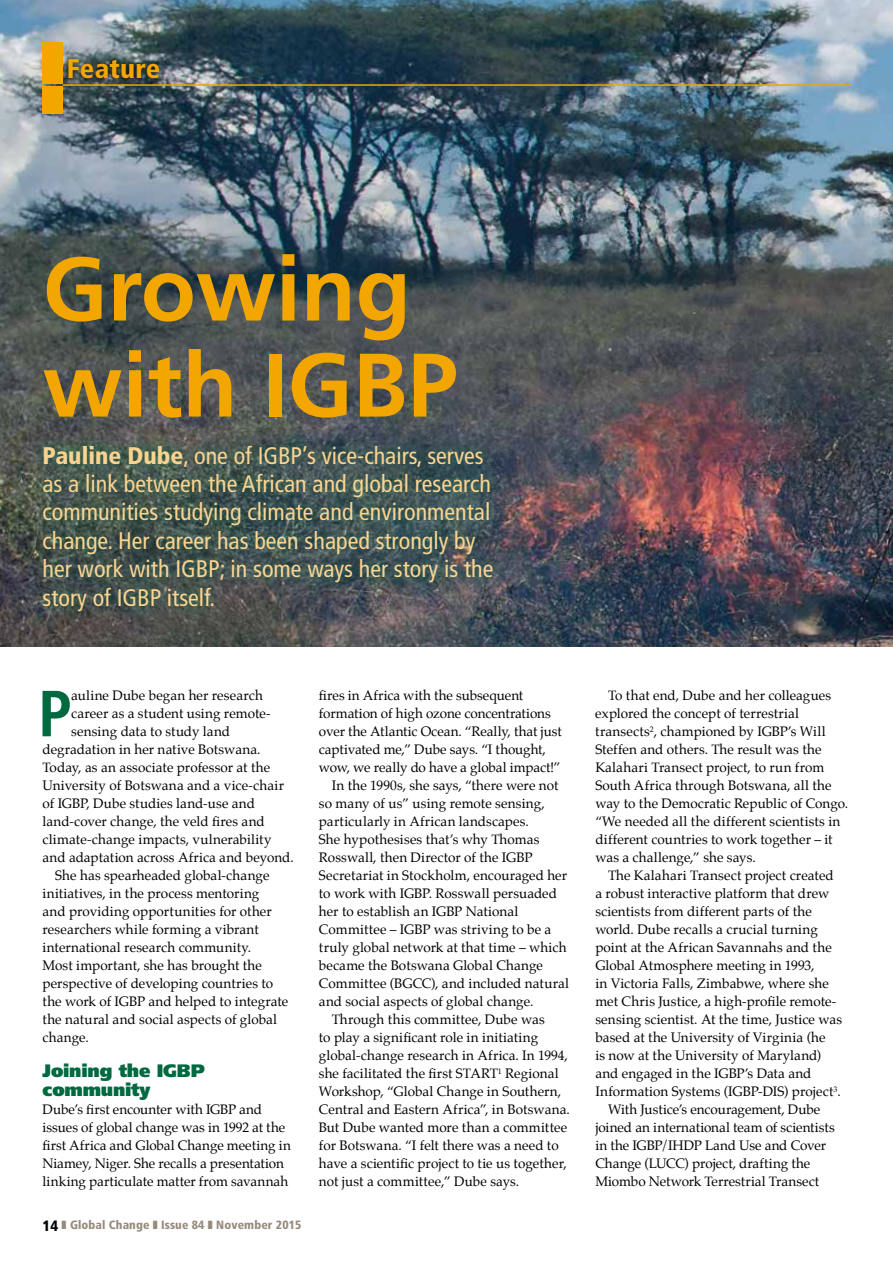
<style>
.page{position:relative;width:893px;height:1263px;background:#fff}
.page>*{position:absolute;margin:0;border:0;box-sizing:border-box;transform-origin:0 0}
.t1{font:700 90px/96px "Frutiger LT Std";color:#f3a500}
.t2{font:700 condensed 65.1px "Frutiger LT Std";color:#006940}
.t3{font:900 condensed 27px "Frutiger LT Std";letter-spacing:.01em;color:#f3a500}
.t4{font:condensed 24px/28.5px "Frutiger LT Std";color:#fbd391}
.t5{font:900 18px/19.5px "Frutiger LT Std";letter-spacing:-.01em;color:#006940}
.t6{font:13.5px/18px "Palatino";letter-spacing:.005em;color:#000}
.t7{font:13.5px "Palatino";letter-spacing:-.015em;color:#000}
.t8{font:900 condensed 12px "Frutiger LT Std";letter-spacing:.01em;color:#968a7c}
.s1{font-weight:900}
.s2{font-size:15px;color:#000}
</style>
<div class="page">
<img style="left:0;top:0;width:893px;height:646px">
<svg style="left:28px;top:430px;width:479px;height:195px;background:#445453"></svg>
<div style="left:64px;top:55px;width:100px;height:28px;background:#000;opacity:.94"></div>
<hr style="left:63px;top:84px;width:787px;height:2px;background:#f3a500">
<div style="left:43px;top:43px;width:20px;height:41px;background:#f3a500"></div>
<div style="left:43px;top:86px;width:20px;height:28px;background:#f3a500"></div>
<h3 class="t3" style="left:67px;top:53px;width:95px">Feature</h3>
<h1 class="t1" style="left:43px;top:242px;width:417px">Growing with IGBP</h1>
<p class="t4" style="left:43px;top:441px;width:452px"><span class="s1">Pauline Dube</span>, one of IGBP’s vice-chairs, serves as a link between the African and global research communities studying climate and environmental change. Her career has been shaped strongly by her work with IGBP; in some ways her story is the story of IGBP itself.</p>
<h2 class="t2" style="left:38px;top:675px;width:35px">P</h2>
<p class="t6" style="left:71px;top:687px;width:193px">auline Dube began her research</p>
<p class="t6" style="left:71px;top:705px;width:201px">career as a student using remote-</p>
<p class="t6" style="left:71px;top:723px;width:160px">sensing data to study land</p>
<p class="t6" style="left:43px;top:741px;width:220px">degradation in her native Botswana.</p>
<p class="t6" style="left:43px;top:759px;width:229px">Today, as an associate professor at the</p>
<p class="t6" style="left:43px;top:777px;width:243px">University of Botswana and a vice-chair</p>
<p class="t6" style="left:43px;top:795px;width:214px">of IGBP, Dube studies land-use and</p>
<p class="t6" style="left:43px;top:813px;width:224px">land-cover change, the veld fires and</p>
<p class="t6" style="left:43px;top:831px;width:231px">climate-change impacts, vulnerability</p>
<p class="t6" style="left:43px;top:849px;width:253px">and adaptation across Africa and beyond.</p>
<p class="t6" style="left:55px;top:867px;width:216px">She has spearheaded global-change</p>
<p class="t6" style="left:43px;top:884px;width:218px">initiatives, in the process mentoring</p>
<p class="t6" style="left:43px;top:902px;width:231px">and providing opportunities for other</p>
<p class="t6" style="left:43px;top:920px;width:218px">researchers while forming a vibrant</p>
<p class="t6" style="left:43px;top:938px;width:210px">international research community.</p>
<p class="t6" style="left:43px;top:956px;width:221px">Most important, she has brought the</p>
<p class="t6" style="left:43px;top:974px;width:232px">perspective of developing countries to</p>
<p class="t6" style="left:43px;top:992px;width:247px">the work of IGBP and helped to integrate</p>
<p class="t6" style="left:43px;top:1010px;width:236px">the natural and social aspects of global</p>
<p class="t6" style="left:43px;top:1028px;width:48px">change.</p>
<h3 class="t5" style="left:43px;top:1061px;width:164px">Joining the IGBP community</h3>
<p class="t6" style="left:43px;top:1101px;width:250px">Dube’s first encounter with IGBP and issues of global change was in 1992 at the first Africa and Global Change meeting in Niamey, Niger. She recalls a presentation linking particulate matter from savannah</p>
<p class="t8" style="left:43px;top:1217px;width:260px"><span class="s2">14</span> ❚ Global Change ❚ Issue 84 ❚ November 2015</p>
<p class="t6" style="left:319px;top:687px;width:206px">fires in Africa with the subsequent</p>
<p class="t6" style="left:319px;top:705px;width:234px">formation of high ozone concentrations</p>
<p class="t6" style="left:319px;top:723px;width:244px">over the Atlantic Ocean. “Really, that just</p>
<p class="t6" style="left:319px;top:741px;width:228px">captivated me,” Dube says. “I thought,</p>
<p class="t7" style="left:319px;top:756px;width:243px">wow, we really do have a global impact!”</p>
<p class="t6" style="left:332px;top:777px;width:228px">In the 1990s, she says, “there were not</p>
<p class="t6" style="left:319px;top:795px;width:228px">so many of us” using remote sensing,</p>
<p class="t6" style="left:319px;top:812px;width:211px">particularly in African landscapes.</p>
<p class="t6" style="left:319px;top:830px;width:222px">She hypothesises that’s why Thomas</p>
<p class="t6" style="left:319px;top:848px;width:215px">Rosswall, then Director of the IGBP</p>
<p class="t6" style="left:319px;top:866px;width:250px">Secretariat in Stockholm, encouraged her</p>
<p class="t6" style="left:319px;top:884px;width:240px">to work with IGBP. Rosswall persuaded</p>
<p class="t6" style="left:319px;top:902px;width:201px">her to establish an IGBP National</p>
<p class="t6" style="left:319px;top:920px;width:234px">Committee – IGBP was striving to be a</p>
<p class="t6" style="left:319px;top:938px;width:249px">truly global network at that time – which</p>
<p class="t6" style="left:319px;top:956px;width:226px">became the Botswana Global Change</p>
<p class="t6" style="left:319px;top:974px;width:252px">Committee (BGCC), and included natural</p>
<p class="t6" style="left:319px;top:992px;width:216px">and social aspects of global change.</p>
<p class="t6" style="left:332px;top:1010px;width:215px">Through this committee, Dube was</p>
<p class="t6" style="left:319px;top:1028px;width:221px">to play a significant role in initiating</p>
<p class="t6" style="left:319px;top:1046px;width:250px">global-change research in Africa. In 1994,</p>
<p class="t6" style="left:319px;top:1064px;width:241px">she facilitated the first START<sup>1</sup> Regional</p>
<p class="t6" style="left:319px;top:1083px;width:244px">Workshop, “Global Change in Southern,</p>
<p class="t6" style="left:319px;top:1101px;width:252px">Central and Eastern Africa”, in Botswana.</p>
<p class="t6" style="left:319px;top:1119px;width:250px">But Dube wanted more than a committee</p>
<p class="t6" style="left:319px;top:1137px;width:241px">for Botswana. “I felt there was a need to</p>
<p class="t6" style="left:319px;top:1155px;width:249px">have a scientific project to tie us together,</p>
<p class="t6" style="left:319px;top:1173px;width:202px">not just a committee,” Dube says.</p>
<p class="t6" style="left:595px;top:687px;width:255px;text-indent:13px">To that end, Dube and her colleagues explored the concept of terrestrial transects<sup>2</sup>, championed by IGBP’s Will Steffen and others. The result was the Kalahari Transect project, to run from South Africa through Botswana, all the way to the Democratic Republic of Congo. “We needed all the different scientists in different countries to work together – it was a challenge,” she says.</p>
<p class="t6" style="left:608px;top:867px;width:227px">The Kalahari Transect project created</p>
<p class="t6" style="left:595px;top:885px;width:236px">a robust interactive platform that drew</p>
<p class="t6" style="left:595px;top:903px;width:218px">scientists from different parts of the</p>
<p class="t6" style="left:595px;top:920px;width:224px">world. Dube recalls a crucial turning</p>
<p class="t6" style="left:595px;top:938px;width:238px">point at the African Savannahs and the</p>
<p class="t6" style="left:595px;top:956px;width:221px">Global Atmosphere meeting in 1993,</p>
<p class="t6" style="left:595px;top:974px;width:235px">in Victoria Falls, Zimbabwe, where she</p>
<p class="t6" style="left:595px;top:992px;width:243px">met Chris Justice, a high-profile remote-</p>
<p class="t6" style="left:595px;top:1010px;width:248px">sensing scientist. At the time, Justice was</p>
<p class="t6" style="left:595px;top:1028px;width:232px">based at the University of Virginia (he</p>
<p class="t6" style="left:595px;top:1046px;width:228px">is now at the University of Maryland)</p>
<p class="t6" style="left:595px;top:1064px;width:218px">and engaged in the IGBP’s Data and</p>
<p class="t6" style="left:595px;top:1082px;width:247px">Information Systems (IGBP-DIS) project<sup>3</sup>.</p>
<p class="t6" style="left:608px;top:1101px;width:214px">With Justice’s encouragement, Dube</p>
<p class="t6" style="left:595px;top:1119px;width:241px">joined an international team of scientists</p>
<p class="t6" style="left:595px;top:1137px;width:232px">in the IGBP/IHDP Land Use and Cover</p>
<p class="t6" style="left:595px;top:1155px;width:217px">Change (LUCC) project, drafting the</p>
<p class="t6" style="left:595px;top:1173px;width:225px">Miombo Network Terrestrial Transect</p>
</div>
